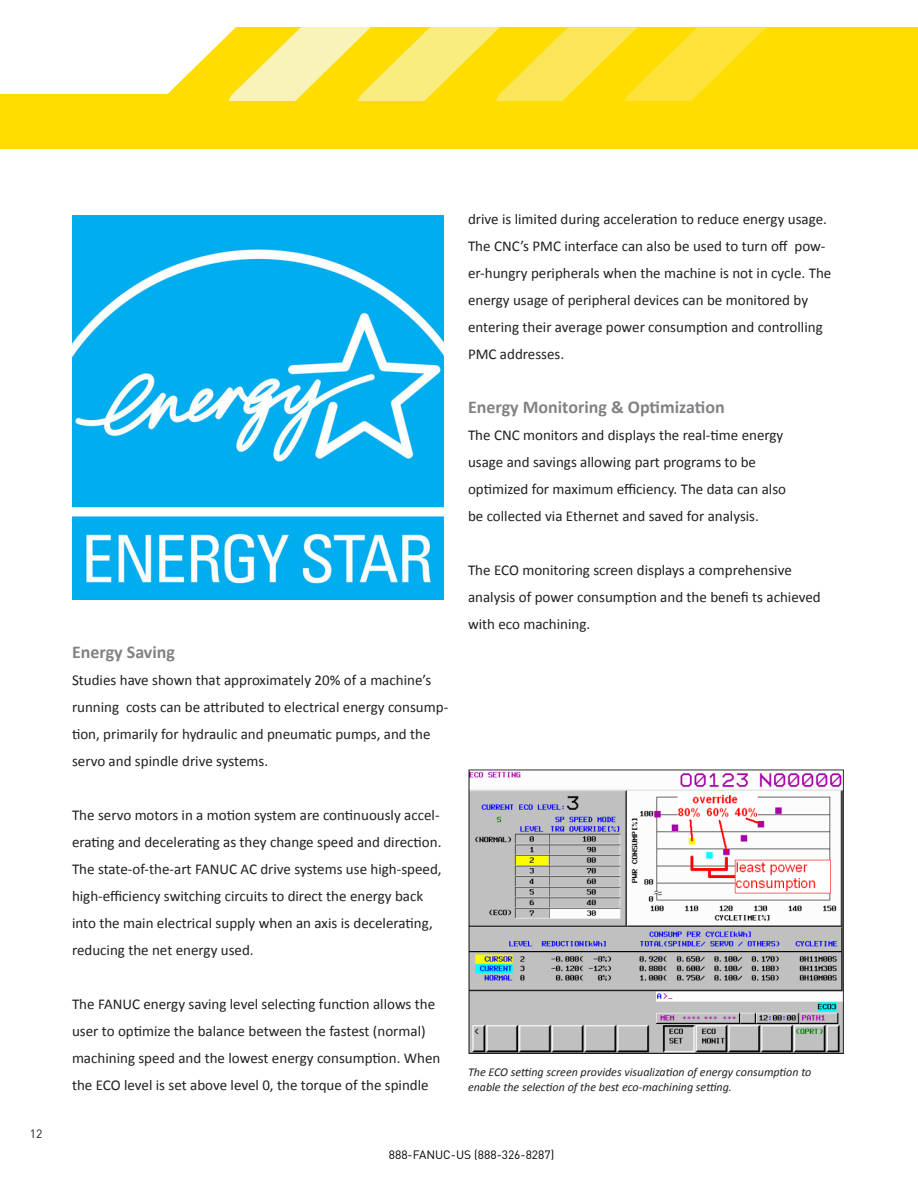
<style>
.page{position:relative;width:918px;height:1188px;background:#fff}
.page>*{position:absolute;margin:0;border:0;box-sizing:border-box;transform-origin:0 0}
.t1{font:700 18px "Calibri";color:#808285}
.t2{font:15px/27px "Calibri";color:#231f20}
.t3{font:italic 12px "Calibri";color:#231f20}
.t4{font:12px "DIN Pro";color:#000}
.t5{font:12px "DIN Pro";color:#231f20}
</style>
<div class="page">
<img style="left:0;top:28px;width:918px;height:121px">
<img style="left:72px;top:216px;width:372px;height:384px">
<img style="left:468px;top:770px;width:376px;height:284px">
<p class="t5" style="left:30px;top:1124px;width:14px">12</p>
<p class="t2" style="left:468px;top:205px;width:365px">drive is limited during acceleration to reduce energy usage.<br>The CNC’s PMC interface can also be used to turn off pow&shy;er-hungry peripherals when the machine is not in cycle. The energy usage of peripheral devices can be monitored by entering their average power consumption and controlling PMC addresses.</p>
<p class="t1" style="left:468px;top:395px;width:258px">Energy Monitoring &amp; Optimization</p>
<p class="t2" style="left:468px;top:421px;width:320px">The CNC monitors and displays the real-time energy usage and savings allowing part programs to be optimized for maximum efficiency. The data can also be collected via Ethernet and saved for analysis.</p>
<p class="t1" style="left:72px;top:640px;width:105px">Energy Saving</p>
<p class="t2" style="left:72px;top:666px;width:378px">Studies have shown that approximately 20% of a machine’s running costs can be attributed to electrical energy consump&shy;tion, primarily for hydraulic and pneumatic pumps, and the servo and spindle drive systems.</p>
<p class="t2" style="left:72px;top:801px;width:371px">The servo motors in a motion system are continuously accel&shy;erating and decelerating as they change speed and direction.<br>The state-of-the-art FANUC AC drive systems use high-speed, high-efficiency switching circuits to direct the energy back into the main electrical supply when an axis is decelerating, reducing the net energy used.</p>
<p class="t2" style="left:72px;top:990px;width:370px">The FANUC energy saving level selecting function allows the user to optimize the balance between the fastest (normal) machining speed and the lowest energy consumption. When the ECO level is set above level 0, the torque of the spindle</p>
<p class="t2" style="left:468px;top:556px;width:325px">The ECO monitoring screen displays a comprehensive</p>
<p class="t2" style="left:468px;top:583px;width:354px">analysis of power consumption and the benefi ts achieved with eco machining.</p>
<p class="t3" style="left:468px;top:1063px;width:345px">The ECO setting screen provides visualization of energy consumption to</p>
<p class="t3" style="left:468px;top:1078px;width:265px">enable the selection of the best eco-machining setting.</p>
<p class="t4" style="left:389px;top:1146px;width:167px">888-FANUC-US (888-326-8287)</p>
</div>
